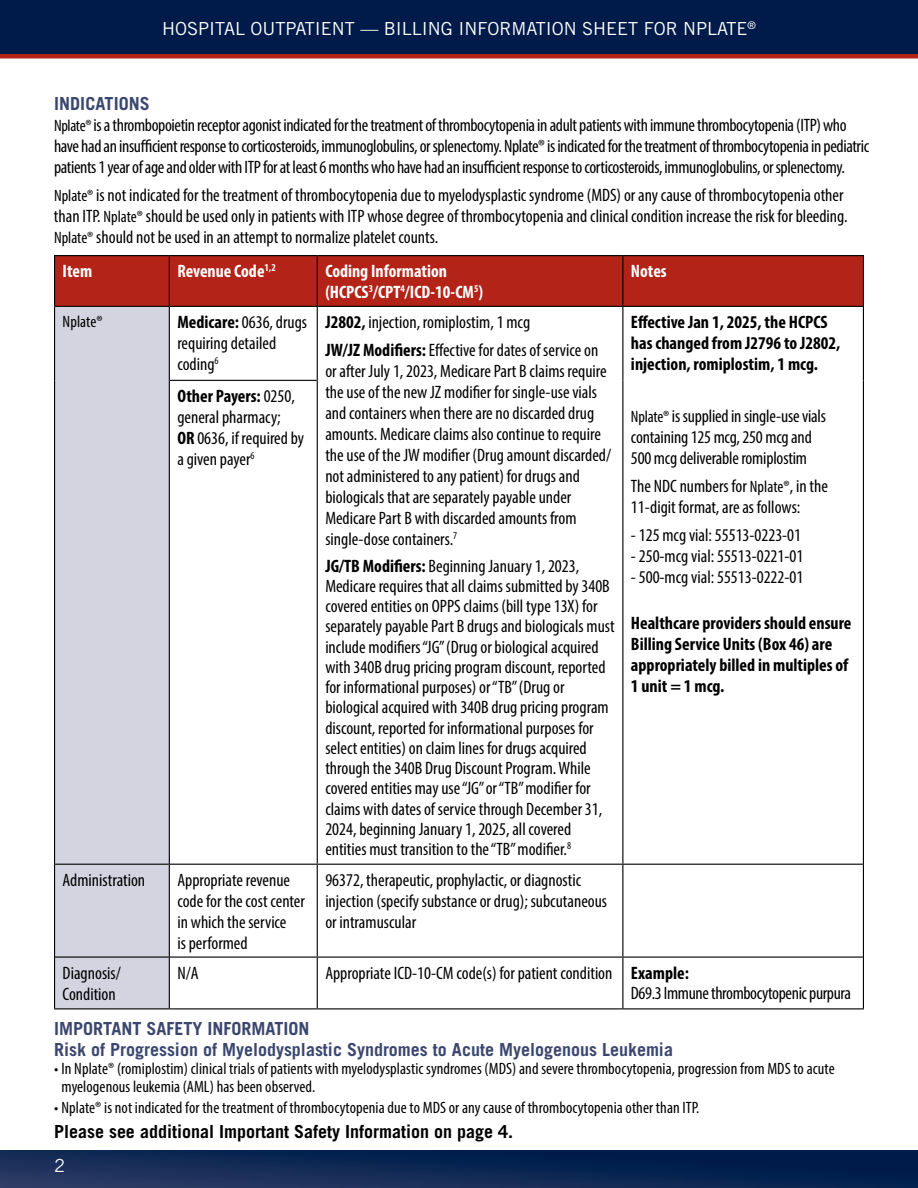
<style>
.page{position:relative;width:918px;height:1188px;background:#fff}
.page>*{position:absolute;margin:0;border:0;box-sizing:border-box;transform-origin:0 0}
.t1{font:condensed 18px/21px "Myriad Pro";color:#000}
.t2{font:condensed 18px/21px "Myriad Pro";letter-spacing:-.02em;color:#000}
.t3{font:700 condensed 18px/21px "Myriad Pro";color:#000}
.t4{font:700 18px/21px "Trade Gothic LT Std";color:#3b476f}
.t5{font:700 condensed 18px/21px "Myriad Pro";color:#fff}
.t6{font:700 18px "Trade Gothic LT Std";color:#000}
.t7{font:18px "Trade Gothic LT Std";color:#fff}
.t8{font:condensed 16.5px/18px "Myriad Pro";letter-spacing:.005em;color:#000}
.s1{font-size:16.5px}
.s2{font-weight:700}
</style>
<div class="page">
<svg style="left:0;top:1151px;width:918px;height:37px;background:#0e2753"></svg>
<div style="left:0;top:0;width:918px;height:54px;background:#001a49"></div>
<hr style="left:0;top:54px;width:918px;height:4px;background:#b32317">
<div style="left:55px;top:256px;width:808px;height:50px;background:#b32317"></div>
<svg style="left:55px;top:307px;width:114px;height:701px;background:#cecfda"></svg>
<hr style="left:54px;top:256px;width:1px;height:50px;background:#000">
<hr style="left:54px;top:255px;width:115px;height:1px;background:#000">
<hr style="left:169px;top:255px;width:148px;height:1px;background:#000">
<hr style="left:169px;top:306px;width:148px;height:1px;background:#000">
<hr style="left:623px;top:306px;width:241px;height:1px;background:#000">
<hr style="left:170px;top:380px;width:147px;height:1px;background:#000">
<hr style="left:863px;top:307px;width:1px;height:73px;background:#000">
<hr style="left:863px;top:380px;width:1px;height:484px;background:#000">
<hr style="left:55px;top:864px;width:114px;height:1px;background:#000">
<hr style="left:170px;top:864px;width:147px;height:1px;background:#000">
<hr style="left:623px;top:864px;width:240px;height:1px;background:#000">
<hr style="left:55px;top:957px;width:114px;height:1px;background:#000">
<hr style="left:170px;top:957px;width:147px;height:1px;background:#000">
<hr style="left:623px;top:957px;width:240px;height:1px;background:#000">
<hr style="left:169px;top:1008px;width:148px;height:1px;background:#000">
<hr style="left:623px;top:1008px;width:241px;height:1px;background:#000">
<hr style="left:863px;top:864px;width:1px;height:93px;background:#000">
<hr style="left:863px;top:957px;width:1px;height:51px;background:#000">
<hr style="left:317px;top:255px;width:306px;height:1px;background:#000">
<hr style="left:169px;top:256px;width:1px;height:50px;background:#000">
<hr style="left:317px;top:256px;width:1px;height:50px;background:#000">
<hr style="left:622px;top:256px;width:1px;height:50px;background:#000">
<hr style="left:863px;top:256px;width:1px;height:50px;background:#000">
<hr style="left:623px;top:255px;width:241px;height:1px;background:#000">
<hr style="left:54px;top:306px;width:1px;height:74px;background:#000">
<hr style="left:54px;top:380px;width:1px;height:484px;background:#000">
<hr style="left:169px;top:307px;width:1px;height:73px;background:#000">
<hr style="left:169px;top:380px;width:1px;height:484px;background:#000">
<hr style="left:317px;top:307px;width:1px;height:73px;background:#000">
<hr style="left:317px;top:380px;width:1px;height:484px;background:#000">
<hr style="left:317px;top:306px;width:306px;height:1px;background:#000">
<hr style="left:622px;top:307px;width:1px;height:73px;background:#000">
<hr style="left:622px;top:380px;width:1px;height:484px;background:#000">
<hr style="left:54px;top:864px;width:1px;height:93px;background:#000">
<hr style="left:169px;top:864px;width:1px;height:93px;background:#000">
<hr style="left:317px;top:865px;width:1px;height:92px;background:#000">
<hr style="left:317px;top:864px;width:306px;height:1px;background:#000">
<hr style="left:622px;top:865px;width:1px;height:92px;background:#000">
<hr style="left:54px;top:957px;width:1px;height:51px;background:#000">
<hr style="left:54px;top:1008px;width:115px;height:1px;background:#000">
<hr style="left:169px;top:957px;width:1px;height:51px;background:#000">
<hr style="left:317px;top:958px;width:1px;height:50px;background:#000">
<hr style="left:317px;top:957px;width:306px;height:1px;background:#000">
<hr style="left:317px;top:1008px;width:306px;height:1px;background:#000">
<hr style="left:622px;top:958px;width:1px;height:50px;background:#000">
<hr style="left:55px;top:306px;width:114px;height:1px;background:#000">
<p class="t7" style="left:162px;top:18px;width:595px">HOSPITAL OUTPATIENT — BILLING INFORMATION SHEET FOR NPLATE<sup>®</sup></p>
<p class="t4" style="left:54px;top:93px;width:97px">INDICATIONS</p>
<p class="t2" style="left:54px;top:115px;width:817px"><span class="s1">Nplate®</span> is a thrombopoietin receptor agonist indicated for the treatment of thrombocytopenia in adult patients with immune thrombocytopenia (ITP) who have had an insufficient response to corticosteroids, immunoglobulins, or splenectomy. Nplate® is indicated for the treatment of thrombocytopenia in pediatric patients 1 year of age and older with ITP for at least 6 months who have had an insufficient response to corticosteroids, immunoglobulins, or splenectomy.</p>
<p class="t1" style="left:54px;top:184px;width:795px"><span class="s1">Nplate®</span> is not indicated for the treatment of thrombocytopenia due to myelodysplastic syndrome (MDS) or any cause of thrombocytopenia other than ITP. <span class="s1">Nplate®</span> should be used only in patients with ITP whose degree of thrombocytopenia and clinical condition increase the risk for bleeding.<br><span class="s1">Nplate®</span> should not be used in an attempt to normalize platelet counts.</p>
<p class="t5" style="left:63px;top:260px;width:31px">Item</p>
<p class="t5" style="left:177px;top:260px;width:100px">Revenue Code<sup>1,2</sup></p>
<p class="t5" style="left:325px;top:260px;width:159px">Coding Information (HCPCS<sup>3</sup>/CPT<sup>4</sup>/ICD-10-CM<sup>5</sup>)</p>
<p class="t5" style="left:631px;top:260px;width:37px">Notes</p>
<p class="t8" style="left:63px;top:312px;width:41px">Nplate®</p>
<p class="t1" style="left:177px;top:311px;width:131px"><span class="s2">Medicare:</span> 0636, drugs requiring detailed coding<sup>6</sup></p>
<p class="t1" style="left:325px;top:308px;width:275px;line-height:27.8px"><span class="s2">J2802,</span> injection, romiplostim, 1 mcg<br><span class="s2">JW/JZ Modifiers:</span> Effective for dates of service on</p>
<p class="t3" style="left:631px;top:311px;width:211px">Effective Jan 1, 2025, the HCPCS has changed from J2796 to J2802, injection, romiplostim, 1 mcg.</p>
<p class="t1" style="left:631px;top:406px;width:197px"><span class="s1">Nplate®</span> is supplied in single-use vials containing 125 mcg, 250 mcg and<br>500 mcg deliverable romiplostim</p>
<p class="t1" style="left:631px;top:476px;width:198px">The NDC numbers for <span class="s1">Nplate®</span>, in the<br>11-digit format, are as follows:</p>
<p class="t1" style="left:631px;top:524px;width:172px">- 125 mcg vial: 55513-0223-01</p>
<p class="t1" style="left:631px;top:545px;width:174px">- 250-mcg vial: 55513-0221-01</p>
<p class="t1" style="left:631px;top:566px;width:174px">- 500-mcg vial: 55513-0222-01</p>
<p class="t3" style="left:631px;top:612px;width:222px">Healthcare providers should ensure<br>Billing Service Units (Box 46) are appropriately billed in multiples of<br>1 unit = 1 mcg.</p>
<p class="t1" style="left:325px;top:360px;width:287px">or after July 1, 2023, Medicare Part B claims require the use of the new JZ modifier for single-use vials and containers when there are no discarded drug amounts. Medicare claims also continue to require the use of the JW modifier (Drug amount discarded/ not administered to any patient) for drugs and biologicals that are separately payable under Medicare Part B with discarded amounts from single-dose containers.<sup>7</sup></p>
<p class="t1" style="left:325px;top:555px;width:291px;line-height:20.2px"><span class="s2">JG/TB Modifiers:</span> Beginning January 1, 2023, Medicare requires that all claims submitted by 340B covered entities on OPPS claims (bill type 13X) for separately payable Part B drugs and biologicals must include modifiers “JG” (Drug or biological acquired with 340B drug pricing program discount, reported for informational purposes) or “TB” (Drug or biological acquired with 340B drug pricing program discount, reported for informational purposes for select entities) on claim lines for drugs acquired through the 340B Drug Discount Program. While covered entities may use “JG” or “TB” modifier for claims with dates of service through December 31, 2024, beginning January 1, 2025, all covered entities must transition to the “TB” modifier.<sup>8</sup></p>
<p class="t1" style="left:177px;top:385px;width:128px"><span class="s2">Other Payers:</span> 0250, general pharmacy;<br><span class="s2">OR</span> 0636, if required by a given payer<sup>6</sup></p>
<p class="t1" style="left:63px;top:869px;width:84px">Administration</p>
<p class="t1" style="left:177px;top:869px;width:129px">Appropriate revenue code for the cost center in which the service<br>is performed</p>
<p class="t1" style="left:325px;top:869px;width:283px">96372, therapeutic, prophylactic, or diagnostic injection (specify substance or drug); subcutaneous or intramuscular</p>
<p class="t1" style="left:63px;top:962px;width:60px">Diagnosis/<br>Condition</p>
<p class="t1" style="left:177px;top:962px;width:23px">N/A</p>
<p class="t1" style="left:631px;top:962px;width:222px;line-height:20.2px;text-indent:-306px">Appropriate ICD-10-CM code(s) for patient condition <span class="s2">Example:<br></span>D69.3 Immune thrombocytopenic purpura</p>
<p class="t4" style="left:54px;top:1017px;width:621px">IMPORTANT SAFETY INFORMATION<br>Risk of Progression of Myelodysplastic Syndromes to Acute Myelogenous Leukemia</p>
<p class="t8" style="left:62px;top:1059px;width:775px;text-indent:-8px">• In Nplate® (romiplostim) clinical trials of patients with myelodysplastic syndromes (MDS) and severe thrombocytopenia, progression from MDS to acute myelogenous leukemia (AML) has been observed.</p>
<p class="t8" style="left:54px;top:1098px;width:647px">• Nplate® is not indicated for the treatment of thrombocytopenia due to MDS or any cause of thrombocytopenia other than ITP.</p>
<p class="t6" style="left:54px;top:1120px;width:461px">Please see additional Important Safety Information on page 4.</p>
<p class="t7" style="left:54px;top:1155px;width:12px">2</p>
</div>
